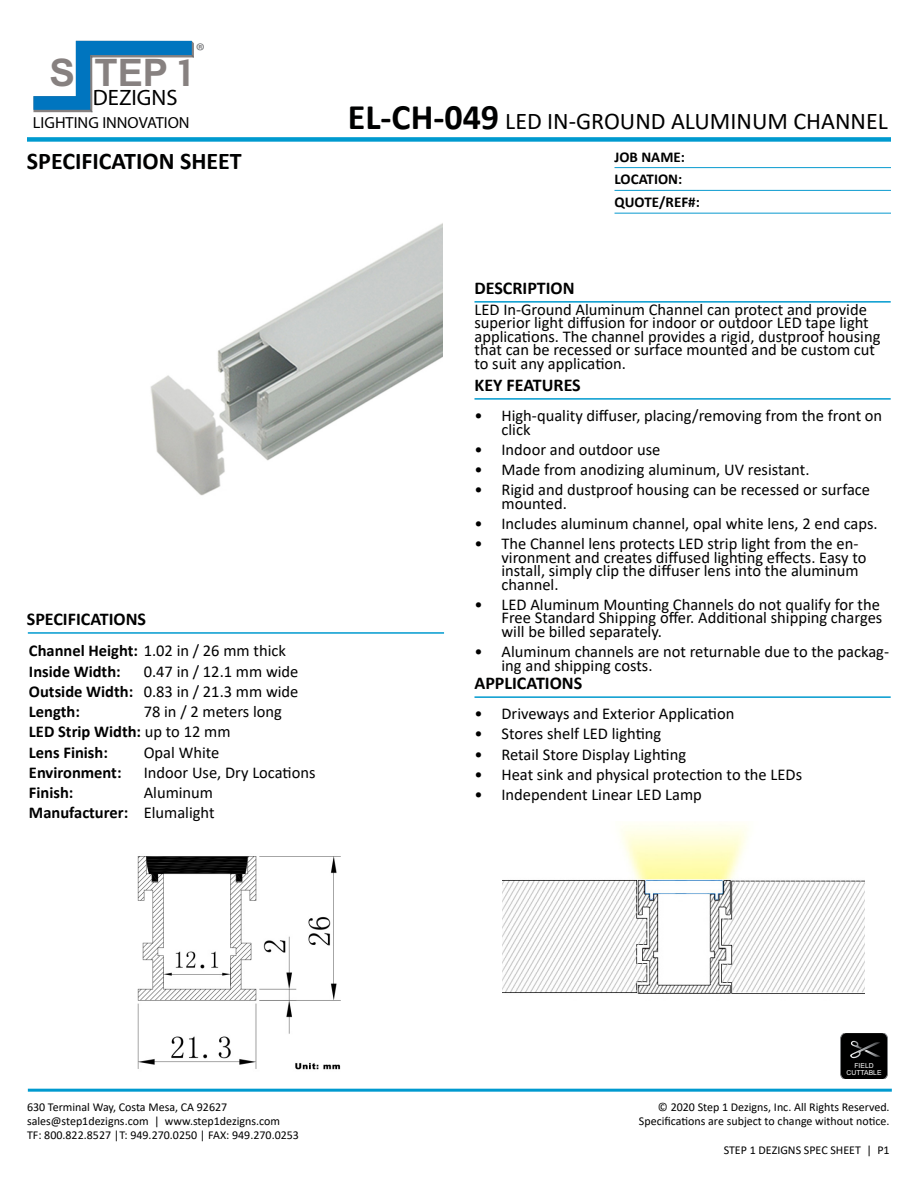
<style>
.page{position:relative;width:918px;height:1188px;background:#fff}
.page>*{position:absolute;margin:0;border:0;box-sizing:border-box;transform-origin:0 0}
.t1{font:700 37.95px "Arial";color:#878180}
.t2{font:24px "Calibri";color:#000101}
.t3{font:700 24px "Calibri";color:#000101}
.t4{font:22.35px "Avenir Next";color:#000}
.t5{font:21.45px "Avenir Next";color:#6d6e71}
.t6{font:700 18px "Calibri";color:#000101}
.t7{font:16.5px/13.5px "Calibri";color:#000}
.t8{font:700 16.5px/20.2px "Calibri";color:#000}
.t9{font:16.05px "Avenir Next";color:#000}
.t10{font:700 15px/22.6px "Calibri";color:#000101}
.t11{font:12px/14.4px "Calibri";color:#000}
.t12{font:6.9px "Arial";color:#fff}
.s1{font-family:"COUTURE"}
.s2{font-weight:400}
.s3{font-weight:700}
.s4{font-weight:700;font-size:36px}
</style>
<div class="page">
<hr style="left:28px;top:1089px;width:864px;height:3px;background:#009acf">
<div style="left:27px;top:137px;width:864px;height:5px;background:#009acf"></div>
<hr style="left:28px;top:632px;width:416px;height:2px;background:#009acf">
<hr style="left:615px;top:167px;width:276px;height:1px;background:#089acf">
<hr style="left:615px;top:190px;width:276px;height:1px;background:#089acf">
<hr style="left:615px;top:213px;width:276px;height:1px;background:#089acf">
<hr style="left:475px;top:696px;width:416px;height:2px;background:#009acf">
<hr style="left:475px;top:398px;width:416px;height:2px;background:#009acf">
<hr style="left:475px;top:301px;width:416px;height:2px;background:#009acf">
<svg style="left:840px;top:1034px;width:48px;height:45px;background:#121212"></svg>
<svg style="left:33px;top:41px;width:161px;height:72px"></svg>
<img style="left:150px;top:223px;width:292px;height:273px">
<img style="left:137px;top:856px;width:204px;height:214px">
<img style="left:502px;top:824px;width:362px;height:170px">
<h1 class="t1" style="left:50px;top:46px;width:142px">S TEP <span class="s1">1</span></h1>
<h3 class="t4" style="left:93px;top:84px;width:86px">DEZIGNS</h3>
<p class="t9" style="left:33px;top:113px;width:158px">LIGHTING INNOVATION</p>
<h3 class="t5" style="left:196px;top:38px;width:11px">®</h3>
<h2 class="t3" style="left:27px;top:144px;width:216px">SPECIFICATION SHEET</h2>
<p class="t6" style="left:27px;top:606px;width:121px">SPECIFICATIONS</p>
<p class="t8" style="left:29px;top:640px;width:258px">Channel Height: <span class="s2">1.02 in / 26 mm thick<br></span>Inside Width:</p>
<p class="t7" style="left:29px;top:661px;width:271px;line-height:20.2px;text-align:justify;text-indent:115px">0.47 in / 12.1 mm wide <span class="s3">Outside Width:</span> 0.83 in / 21.3 mm wide <span class="s3">Length:</span></p>
<p class="t8" style="left:29px;top:701px;width:254px;text-indent:115px"><span class="s2">78 in / 2 meters long<br></span>LED Strip Width: <span class="s2">up to 12 mm<br></span>Lens Finish:</p>
<p class="t7" style="left:144px;top:745px;width:77px">Opal White</p>
<p class="t8" style="left:29px;top:762px;width:94px">Environment:</p>
<p class="t7" style="left:144px;top:765px;width:173px">Indoor Use, Dry Locations</p>
<p class="t8" style="left:29px;top:782px;width:46px">Finish:</p>
<p class="t7" style="left:29px;top:782px;width:187px;line-height:20.2px;text-align:right">Aluminum<br><span class="s3">Manufacturer:</span> Elumalight</p>
<h2 class="t2" style="left:348px;top:105px;width:541px"><span class="s4">EL-CH-049</span> LED IN-GROUND ALUMINUM CHANNEL</h2>
<p class="t6" style="left:475px;top:275px;width:102px">DESCRIPTION</p>
<p class="t10" style="left:615px;top:145px;width:87px">JOB NAME:<br>LOCATION:<br>QUOTE/REF#:</p>
<p class="t7" style="left:475px;top:302px;width:408px">LED In-Ground Aluminum Channel can protect and provide superior light diffusion for indoor or outdoor LED tape light applications. The channel provides a rigid, dustproof housing that can be recessed or surface mounted and be custom cut to suit any application.</p>
<p class="t6" style="left:475px;top:372px;width:108px">KEY FEATURES</p>
<p class="t7" style="left:501px;top:408px;width:382px;text-indent:-27px">• High-quality diffuser, placing/removing from the front on click</p>
<p class="t7" style="left:475px;top:442px;width:187px">• Indoor and outdoor use</p>
<p class="t7" style="left:475px;top:462px;width:337px">• Made from anodizing aluminum, UV resistant.</p>
<p class="t7" style="left:501px;top:483px;width:370px;text-indent:-27px">• Rigid and dustproof housing can be recessed or surface mounted.</p>
<p class="t7" style="left:475px;top:516px;width:405px">• Includes aluminum channel, opal white lens, 2 end caps.</p>
<p class="t7" style="left:501px;top:537px;width:366px;text-indent:-27px">• The Channel lens protects LED strip light from the en&shy;vironment and creates diffused lighting effects. Easy to install, simply clip the diffuser lens into the aluminum channel.</p>
<p class="t7" style="left:501px;top:597px;width:382px;text-indent:-27px">• LED Aluminum Mounting Channels do not qualify for the<br>Free Standard Shipping offer. Additional shipping charges will be billed separately.</p>
<p class="t7" style="left:501px;top:645px;width:389px;text-indent:-27px">• Aluminum channels are not returnable due to the packag&shy;ing and shipping costs.</p>
<p class="t7" style="left:475px;top:707px;width:261px">• Driveways and Exterior Application</p>
<p class="t7" style="left:475px;top:727px;width:188px">• Stores shelf LED lighting</p>
<p class="t7" style="left:475px;top:747px;width:213px">• Retail Store Display Lighting</p>
<p class="t7" style="left:475px;top:767px;width:329px">• Heat sink and physical protection to the LEDs</p>
<p class="t7" style="left:475px;top:788px;width:229px">• Independent Linear LED Lamp</p>
<p class="t6" style="left:475px;top:670px;width:109px">APPLICATIONS</p>
<p class="t11" style="left:27px;top:1099px;width:274px">630 Terminal Way, Costa Mesa, CA 92627 sales@step1dezigns.com | www.step1dezigns.com<br>TF: 800.822.8527 |T: 949.270.0250 | FAX: 949.270.0253</p>
<p class="t12" style="left:854px;top:1061px;width:21px">FIELD</p>
<p class="t12" style="left:846px;top:1068px;width:37px">CUTTABLE</p>
<p class="t11" style="left:639px;top:1099px;width:252px;text-align:right">© 2020 Step 1 Dezigns, Inc. All Rights Reserved.<br>Specifications are subject to change without notice.</p>
<p class="t11" style="left:724px;top:1142px;width:167px">STEP 1 DEZIGNS SPEC SHEET | P1</p>
</div>
